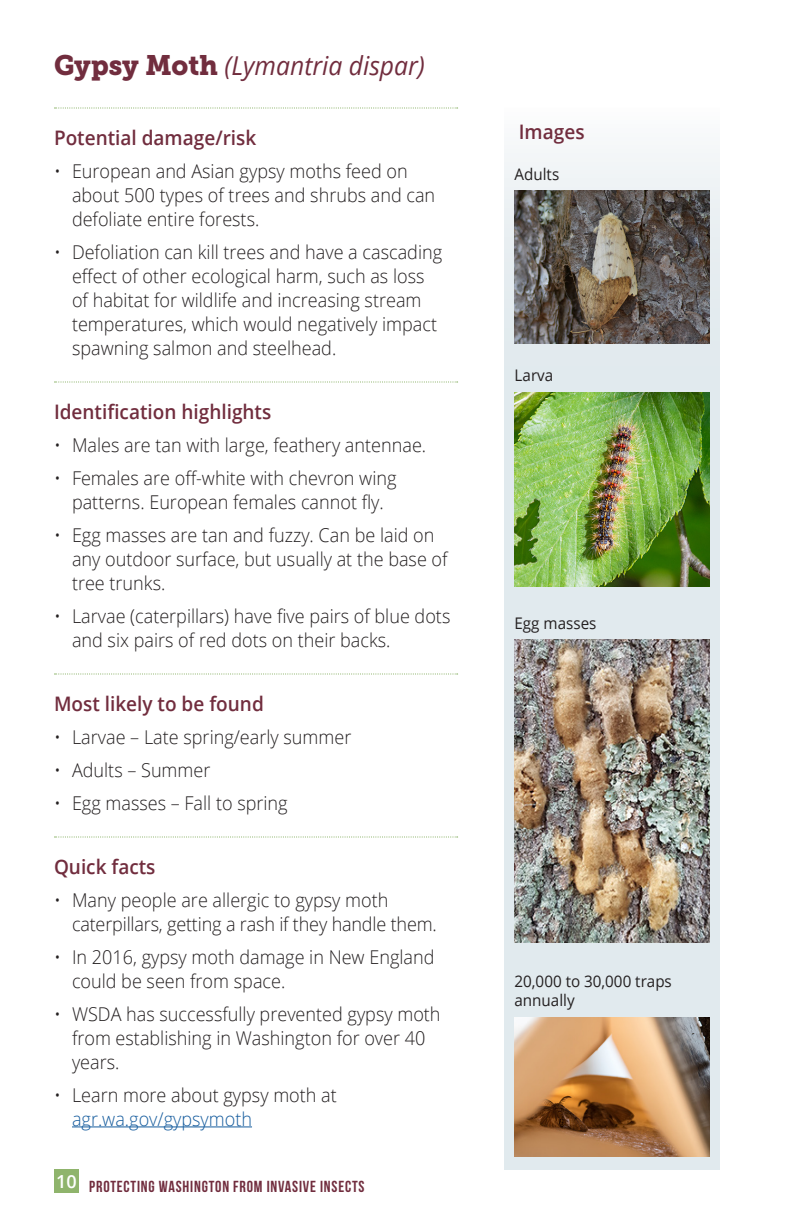
<style>
.page{position:relative;width:792px;height:1224px;background:#fff}
.page>*{position:absolute;margin:0;border:0;box-sizing:border-box;transform-origin:0 0}
.StandardParagraph{font:italic 26px "Open Sans";color:#712d3e;scale:.95 1}
.PestSubheads{font:600 20px "Open Sans";color:#712d3e;scale:.95 1}
.StandardParagraph-2{font:600 20px "Open Sans";color:#712d3e;scale:.95 1}
.t1{font:300 19px/24px "Open Sans";color:#231f20;scale:.95 1}
.t2{font:600 18px "Open Sans";color:#fff}
.StandardParagraph-3{font:16px/19.2px "Open Sans";color:#231f20;scale:.95 1}
.Heading{font:16px "Bebas Neue";letter-spacing:.05em;color:#712d3e}
.s1{font-family:"Museo Slab 900";font-style:normal;font-size:28px}
.s2{color:#175d9e}
</style>
<div class="page">
<svg style="left:504px;top:149px;width:216px;height:1021px;background:#e0e8eb"></svg>
<svg style="left:54px;top:108px;width:404px;height:1px"></svg>
<svg style="left:54px;top:382px;width:404px;height:1px"></svg>
<svg style="left:54px;top:674px;width:404px;height:1px"></svg>
<svg style="left:54px;top:837px;width:404px;height:1px"></svg>
<hr style="left:72px;top:1126px;width:180px;height:1px;background:#175d9e">
<div style="left:54px;top:1170px;width:25px;height:23px;background:#8fb46c"></div>
<img style="left:515px;top:640px;width:194px;height:302px">
<img style="left:515px;top:392px;width:194px;height:195px">
<img style="left:515px;top:1017px;width:194px;height:140px">
<img style="left:515px;top:191px;width:194px;height:153px">
<p class="StandardParagraph" style="left:54px;top:48px;width:392px"><span class="s1">Gypsy Moth</span> (Lymantria dispar)</p>
<p class="PestSubheads" style="left:54px;top:124px;width:215px">Potential damage/risk</p>
<p class="t1" style="left:72px;top:158px;width:384px;text-indent:-18px">• European and Asian gypsy moths feed on about 500 types of trees and shrubs and can defoliate entire forests.</p>
<p class="t1" style="left:72px;top:239px;width:391px;text-indent:-18px">• Defoliation can kill trees and have a cascading effect of other ecological harm, such as loss of habitat for wildlife and increasing stream temperatures, which would negatively impact spawning salmon and steelhead.</p>
<p class="PestSubheads" style="left:54px;top:398px;width:230px">Identification highlights</p>
<p class="t1" style="left:54px;top:432px;width:393px">• Males are tan with large, feathery antennae.</p>
<p class="t1" style="left:54px;top:465px;width:362px;text-align:center">• Females are off-white with chevron wing patterns. European females cannot fly.</p>
<p class="t1" style="left:72px;top:522px;width:397px;text-indent:-18px">• Egg masses are tan and fuzzy. Can be laid on any outdoor surface, but usually at the base of tree trunks.</p>
<p class="t1" style="left:72px;top:603px;width:400px;text-indent:-18px">• Larvae (caterpillars) have five pairs of blue dots and six pairs of red dots on their backs.</p>
<p class="PestSubheads" style="left:54px;top:690px;width:222px">Most likely to be found</p>
<p class="t1" style="left:54px;top:724px;width:315px">• Larvae – Late spring/early summer</p>
<p class="t1" style="left:54px;top:757px;width:166px">• Adults – Summer</p>
<p class="t1" style="left:54px;top:790px;width:248px">• Egg masses – Fall to spring</p>
<p class="PestSubheads" style="left:54px;top:853px;width:108px">Quick facts</p>
<p class="t1" style="left:72px;top:887px;width:386px;text-indent:-18px">• Many people are allergic to gypsy moth caterpillars, getting a rash if they handle them.</p>
<p class="t1" style="left:72px;top:944px;width:383px;text-indent:-18px">• In 2016, gypsy moth damage in New England could be seen from space.</p>
<p class="t1" style="left:72px;top:1001px;width:390px;text-indent:-18px">• WSDA has successfully prevented gypsy moth from establishing in Washington for over 40 years.</p>
<p class="t1" style="left:72px;top:1082px;width:280px;text-indent:-18px">• Learn more about gypsy moth at <span class="s2">agr.wa.gov/gypsymoth</span></p>
<p class="t2" style="left:56px;top:1169px;width:22px">10</p>
<p class="Heading" style="left:89px;top:1178px;width:277px">PROTECTING WASHINGTON FROM INVASIVE INSECTS</p>
<p class="StandardParagraph-2" style="left:519px;top:118px;width:71px">Images</p>
<p class="StandardParagraph-3" style="left:515px;top:164px;width:49px">Adults</p>
<p class="StandardParagraph-3" style="left:515px;top:366px;width:42px">Larva</p>
<p class="StandardParagraph-3" style="left:515px;top:613px;width:88px">Egg masses</p>
<p class="StandardParagraph-3" style="left:515px;top:971px;width:167px">20,000 to 30,000 traps annually</p>
</div>
